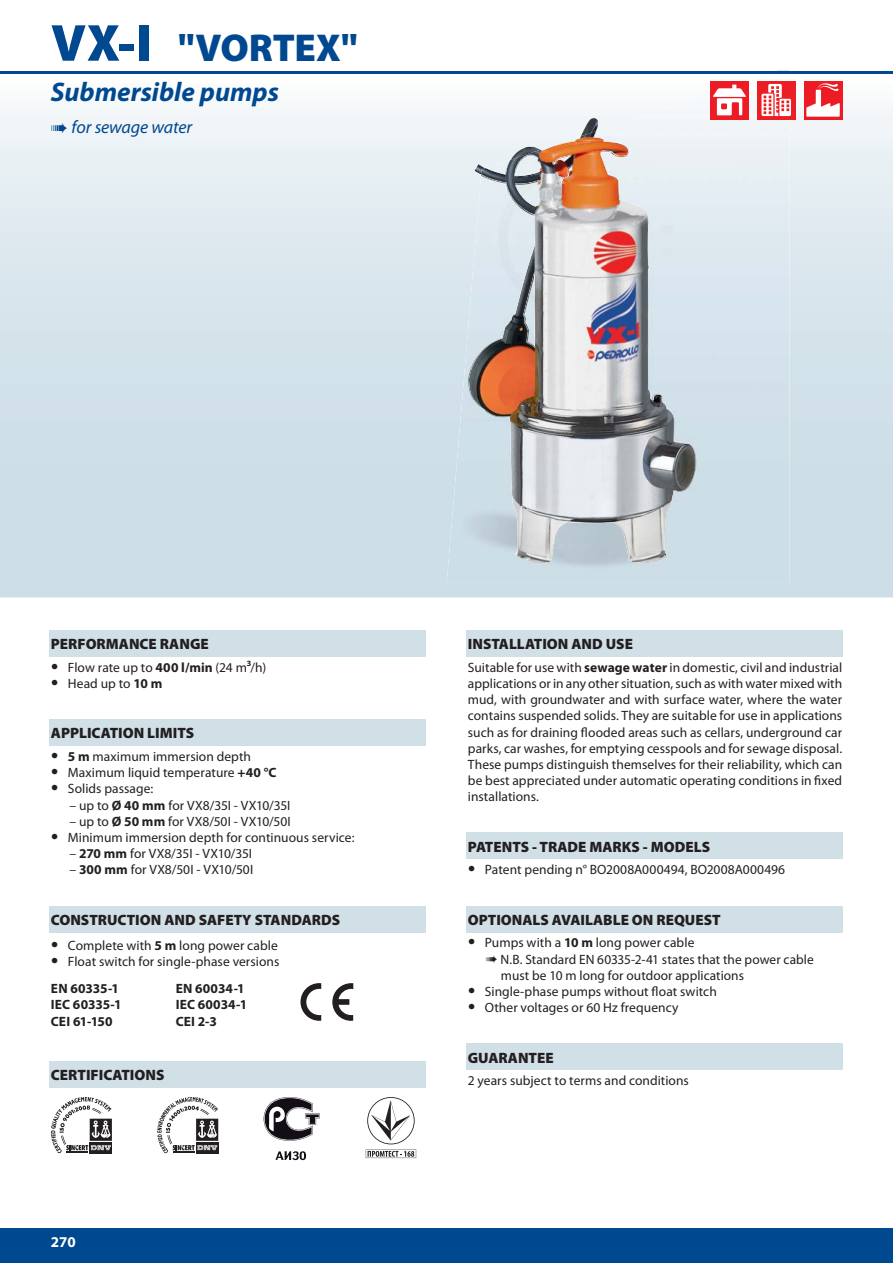
<style>
.page{position:relative;width:893px;height:1263px;background:#fff}
.page>*{position:absolute;margin:0;border:0;box-sizing:border-box;transform-origin:0 0}
.t1{font:900 39px "Myriad Pro";letter-spacing:-.005em;color:#004990}
.t2{font:italic 700 27px "Myriad Pro";color:#004990}
.t3{font:italic 18px "Myriad Pro";letter-spacing:-.01em;color:#004990}
.t4{font:900 15px "Myriad Pro";color:#231f20}
.t5{font:700 15px "Myriad Pro";color:#fff}
.t6{font:13.5px/16.2px "Myriad Pro";color:#231f20;text-align:justify}
.t7{font:700 13.5px/16.2px "Myriad Pro";letter-spacing:.005em;color:#231f20}
.s1{font-size:52.5px}
.s2{font-weight:700;font-size:21px}
.s3{font-weight:700}
.s4{font-weight:600}
</style>
<div class="page">
<div style="left:0;top:1229px;width:892px;height:34px;background:#004990"></div>
<svg style="left:0;top:81px;width:892px;height:516px;background:#d9e6ed"></svg>
<hr style="left:0;top:71px;width:892px;height:3px;background:#004990">
<img style="left:776px;top:70px;width:13px;height:1px">
<img style="left:593px;top:81px;width:196px;height:145px">
<img style="left:446px;top:226px;width:98px;height:357px">
<img style="left:643px;top:226px;width:146px;height:357px">
<img style="left:544px;top:562px;width:99px;height:21px">
<img style="left:474px;top:118px;width:125px;height:13px">
<img style="left:468px;top:131px;width:233px;height:431px">
<div style="left:803px;top:81px;width:39px;height:38px;background:#ed1c24"></div>
<svg style="left:806px;top:83px;width:33px;height:34px"></svg>
<div style="left:757px;top:81px;width:38px;height:38px;background:#eb1d25"></div>
<svg style="left:761px;top:84px;width:30px;height:32px"></svg>
<div style="left:710px;top:81px;width:38px;height:38px;background:#ed1c24"></div>
<svg style="left:713px;top:85px;width:33px;height:30px"></svg>
<div style="left:466px;top:630px;width:376px;height:27px;background:#d1dfe7"></div>
<div style="left:466px;top:832px;width:376px;height:27px;background:#d1dfe7"></div>
<div style="left:466px;top:906px;width:376px;height:27px;background:#d1dfe7"></div>
<div style="left:466px;top:1043px;width:376px;height:27px;background:#d1dfe7"></div>
<div style="left:50px;top:630px;width:375px;height:27px;background:#d1dfe7"></div>
<div style="left:50px;top:719px;width:375px;height:27px;background:#d1dfe7"></div>
<div style="left:50px;top:906px;width:375px;height:27px;background:#d1dfe7"></div>
<div style="left:50px;top:1061px;width:375px;height:27px;background:#d1dfe7"></div>
<svg style="left:332px;top:983px;width:21px;height:38px"></svg>
<svg style="left:300px;top:983px;width:21px;height:38px"></svg>
<svg style="left:51px;top:1097px;width:61px;height:56px"></svg>
<svg style="left:157px;top:1097px;width:61px;height:56px"></svg>
<svg style="left:275px;top:1151px;width:31px;height:9px"></svg>
<svg style="left:263px;top:1097px;width:57px;height:44px"></svg>
<svg style="left:367px;top:1097px;width:47px;height:47px"></svg>
<svg style="left:366px;top:1150px;width:50px;height:8px"></svg>
<p class="t1" style="left:51px;top:33px;width:308px"><span class="s1">VX-I</span> "VORTEX"</p>
<p class="t2" style="left:51px;top:82px;width:229px">Submersible pumps</p>
<p class="t3" style="left:51px;top:120px;width:143px">➠ for sewage water</p>
<p class="t4" style="left:51px;top:638px;width:159px">PERFORMANCE RANGE</p>
<p class="t6" style="left:51px;top:660px;width:217px"><span class="s2">•</span> Flow rate up to <span class="s3">400 l/min</span> (24 m<span class="s4">3</span>/h)</p>
<p class="t6" style="left:51px;top:677px;width:113px"><span class="s2">•</span> Head up to <span class="s3">10 m</span></p>
<p class="t4" style="left:51px;top:728px;width:145px">APPLICATION LIMITS</p>
<p class="t6" style="left:51px;top:750px;width:201px"><span class="s2">•</span> <span class="s3">5 m</span> maximum immersion depth</p>
<p class="t6" style="left:51px;top:766px;width:227px"><span class="s2">•</span> Maximum liquid temperature <span class="s3">+40 °C</span></p>
<p class="t6" style="left:51px;top:782px;width:104px"><span class="s2">•</span> Solids passage:</p>
<p class="t6" style="left:69px;top:798px;width:222px">– up to <span class="s3">Ø 40 mm</span> for VX8/35I - VX10/35I</p>
<p class="t6" style="left:69px;top:815px;width:223px">– up to <span class="s3">Ø 50 mm</span> for VX8/50I - VX10/50I</p>
<p class="t6" style="left:51px;top:831px;width:305px"><span class="s2">•</span> Minimum immersion depth for continuous service:</p>
<p class="t6" style="left:69px;top:847px;width:184px">– <span class="s3">270 mm</span> for VX8/35I - VX10/35I</p>
<p class="t6" style="left:69px;top:863px;width:185px">– <span class="s3">300 mm</span> for VX8/50I - VX10/50I</p>
<p class="t4" style="left:51px;top:914px;width:291px">CONSTRUCTION AND SAFETY STANDARDS</p>
<p class="t6" style="left:51px;top:939px;width:228px"><span class="s2">•</span> Complete with <span class="s3">5 m</span> long power cable</p>
<p class="t6" style="left:51px;top:949px;width:230px;line-height:27.2px"><span class="s2">•</span> Float switch for single-phase versions<br><span class="s3">EN 60335-1</span></p>
<p class="t7" style="left:51px;top:998px;width:72px">IEC 60335-1<br>CEI 61-150</p>
<p class="t7" style="left:176px;top:982px;width:73px">EN 60034-1<br>IEC 60034-1<br>CEI 2-3</p>
<p class="t4" style="left:51px;top:1070px;width:115px">CERTIFICATIONS</p>
<p class="t5" style="left:51px;top:1236px;width:26px">270</p>
<p class="t4" style="left:468px;top:638px;width:167px">INSTALLATION AND USE</p>
<p class="t6" style="left:468px;top:660px;width:376px">Suitable for use with <span class="s3">sewage water</span> in domestic, civil and industrial applications or in any other situation, such as with water mixed with mud, with groundwater and with surface water, where the water contains suspended solids. They are suitable for use in applications such as for draining flooded areas such as cellars, underground car parks, car washes, for emptying cesspools and for sewage disposal.<br>These pumps distinguish themselves for their reliability, which can be best appreciated under automatic operating conditions in fixed installations.</p>
<p class="t4" style="left:468px;top:841px;width:244px">PATENTS - TRADE MARKS - MODELS</p>
<p class="t6" style="left:468px;top:863px;width:318px"><span class="s2">•</span> Patent pending n° BO2008A000494, BO2008A000496</p>
<p class="t4" style="left:468px;top:914px;width:254px">OPTIONALS AVAILABLE ON REQUEST</p>
<p class="t6" style="left:468px;top:936px;width:228px"><span class="s2">•</span> Pumps with a <span class="s3">10 m</span> long power cable</p>
<p class="t6" style="left:486px;top:952px;width:329px">➠ N.B. Standard EN 60335-2-41 states that the power cable</p>
<p class="t6" style="left:501px;top:969px;width:244px">must be 10 m long for outdoor applications</p>
<p class="t6" style="left:468px;top:985px;width:250px"><span class="s2">•</span> Single-phase pumps without float switch</p>
<p class="t6" style="left:468px;top:1001px;width:212px"><span class="s2">•</span> Other voltages or 60 Hz frequency</p>
<p class="t4" style="left:468px;top:1052px;width:87px">GUARANTEE</p>
<p class="t6" style="left:468px;top:1074px;width:223px">2 years subject to terms and conditions</p>
</div>
